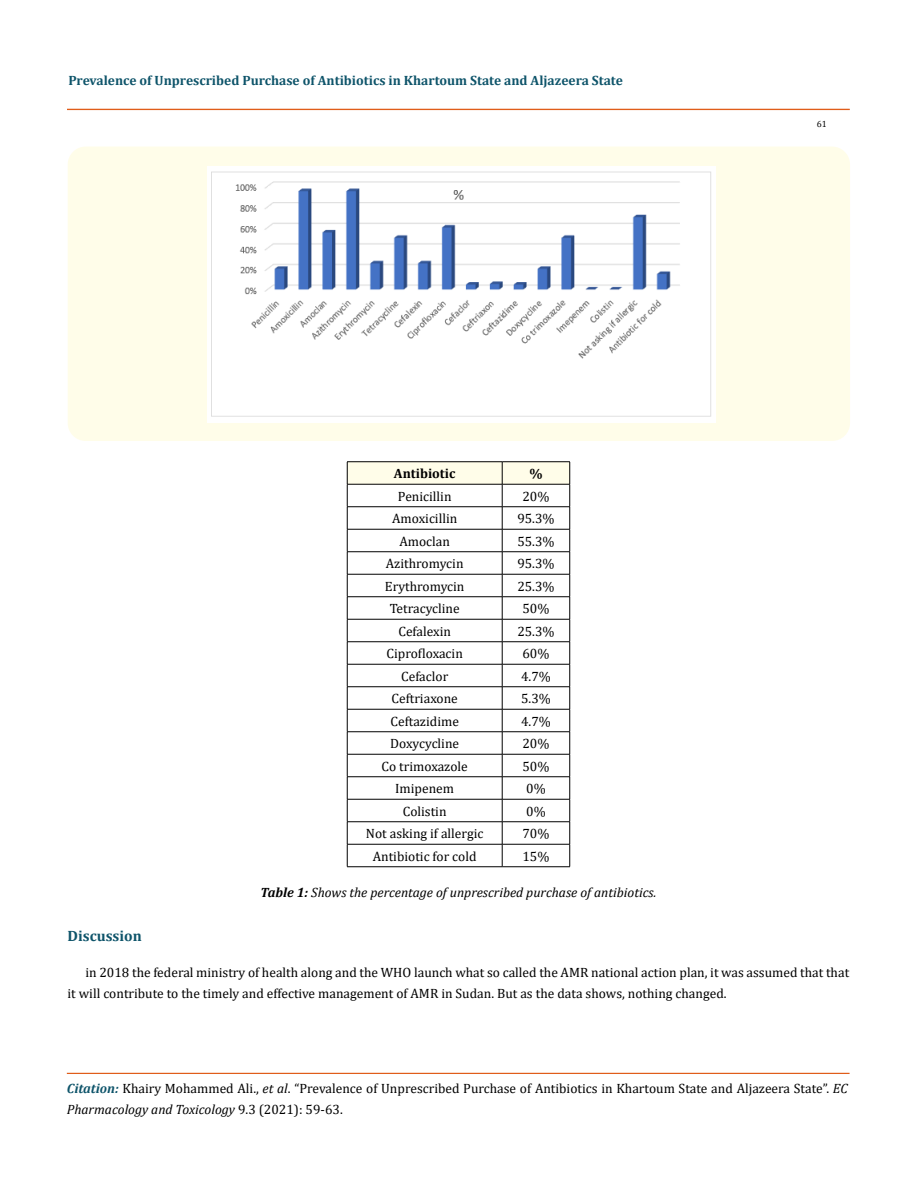
<style>
.page{position:relative;width:917px;height:1188px;background:#fff}
.page>*{position:absolute;margin:0;border:0;box-sizing:border-box;transform-origin:0 0}
.t1{font:700 15px "Cambria";color:#0e546a}
.t2{font:13.5px/21px "Cambria";color:#000}
.t3{font:700 13.5px "Cambria";color:#0e546a}
.t4{font:italic 13.5px "Cambria";color:#000}
.t5{font:700 13.5px "Cambria";color:#000}
.t6{font:9px "Cambria";color:#000}
.s1{font-weight:700}
.s2{font-weight:700;font-style:italic;color:#0e546a}
.s3{font-style:italic}
</style>
<div class="page">
<div style="left:67px;top:109px;width:782px;height:1px;border:1px solid #e05d1a"></div>
<div style="left:67px;top:1073px;width:782px;height:1px;border:1px solid #e05d1a"></div>
<hr style="left:347px;top:461px;width:155px;height:1px;background:#000">
<hr style="left:502px;top:461px;width:68px;height:1px;background:#000">
<svg style="left:347px;top:462px;width:223px;height:404px"></svg>
<hr style="left:347px;top:866px;width:155px;height:1px;background:#000">
<hr style="left:502px;top:866px;width:68px;height:1px;background:#000">
<div style="left:68px;top:147px;width:782px;height:294px;background:#fffde9;border-radius:18px"></div>
<img style="left:208px;top:166px;width:508px;height:257px">
<p class="t3" style="left:68px;top:71px;width:556px">Prevalence of Unprescribed Purchase of Antibiotics in Khartoum State and Aljazeera State</p>
<p class="t5" style="left:394px;top:464px;width:63px">Antibiotic</p>
<p class="t5" style="left:529px;top:464px;width:15px">%</p>
<p class="t2" style="left:398px;top:486px;width:55px">Penicillin</p>
<p class="t2" style="left:522px;top:486px;width:28px">20%</p>
<p class="t2" style="left:392px;top:508px;width:67px">Amoxicillin</p>
<p class="t2" style="left:517px;top:508px;width:39px">95.3%</p>
<p class="t2" style="left:399px;top:531px;width:52px">Amoclan</p>
<p class="t2" style="left:517px;top:531px;width:39px">55.3%</p>
<p class="t2" style="left:386px;top:553px;width:79px">Azithromycin</p>
<p class="t2" style="left:517px;top:553px;width:39px">95.3%</p>
<p class="t2" style="left:385px;top:576px;width:81px">Erythromycin</p>
<p class="t2" style="left:517px;top:576px;width:39px">25.3%</p>
<p class="t2" style="left:390px;top:598px;width:71px">Tetracycline</p>
<p class="t2" style="left:522px;top:598px;width:28px">50%</p>
<p class="t2" style="left:398px;top:621px;width:54px">Cefalexin</p>
<p class="t2" style="left:517px;top:621px;width:39px">25.3%</p>
<p class="t2" style="left:386px;top:643px;width:78px">Ciprofloxacin</p>
<p class="t2" style="left:522px;top:643px;width:28px">60%</p>
<p class="t2" style="left:401px;top:666px;width:49px">Cefaclor</p>
<p class="t2" style="left:521px;top:666px;width:31px">4.7%</p>
<p class="t2" style="left:391px;top:688px;width:68px">Ceftriaxone</p>
<p class="t2" style="left:521px;top:688px;width:31px">5.3%</p>
<p class="t2" style="left:390px;top:711px;width:70px">Ceftazidime</p>
<p class="t2" style="left:521px;top:711px;width:31px">4.7%</p>
<p class="t2" style="left:390px;top:733px;width:70px">Doxycycline</p>
<p class="t2" style="left:522px;top:733px;width:28px">20%</p>
<p class="t2" style="left:381px;top:756px;width:88px">Co trimoxazole</p>
<p class="t2" style="left:522px;top:756px;width:28px">50%</p>
<p class="t2" style="left:395px;top:778px;width:60px">Imipenem</p>
<p class="t2" style="left:526px;top:778px;width:21px">0%</p>
<p class="t2" style="left:403px;top:801px;width:45px">Colistin</p>
<p class="t2" style="left:526px;top:801px;width:21px">0%</p>
<p class="t2" style="left:366px;top:823px;width:119px">Not asking if allergic</p>
<p class="t2" style="left:522px;top:823px;width:28px">70%</p>
<p class="t2" style="left:373px;top:846px;width:105px">Antibiotic for cold</p>
<p class="t2" style="left:522px;top:846px;width:28px">15%</p>
<p class="t4" style="left:260px;top:883px;width:397px"><span class="s1">Table 1:</span> Shows the percentage of unprescribed purchase of antibiotics.</p>
<p class="t6" style="left:816px;top:118px;width:11px">61</p>
<p class="t1" style="left:68px;top:925px;width:76px">Discussion</p>
<p class="t2" style="left:68px;top:962px;width:783px;text-indent:18px">in 2018 the federal ministry of health along and the WHO launch what so called the AMR national action plan, it was assumed that that it will contribute to the timely and effective management of AMR in Sudan. But as the data shows, nothing changed.</p>
<p class="t2" style="left:67px;top:1078px;width:782px"><span class="s2">Citation:</span> Khairy Mohammed Ali., <span class="s3">et al</span>. “Prevalence of Unprescribed Purchase of Antibiotics in Khartoum State and Aljazeera State”. <span class="s3">EC<br>Pharmacology and Toxicology</span> 9.3 (2021): 59-63.</p>
</div>
